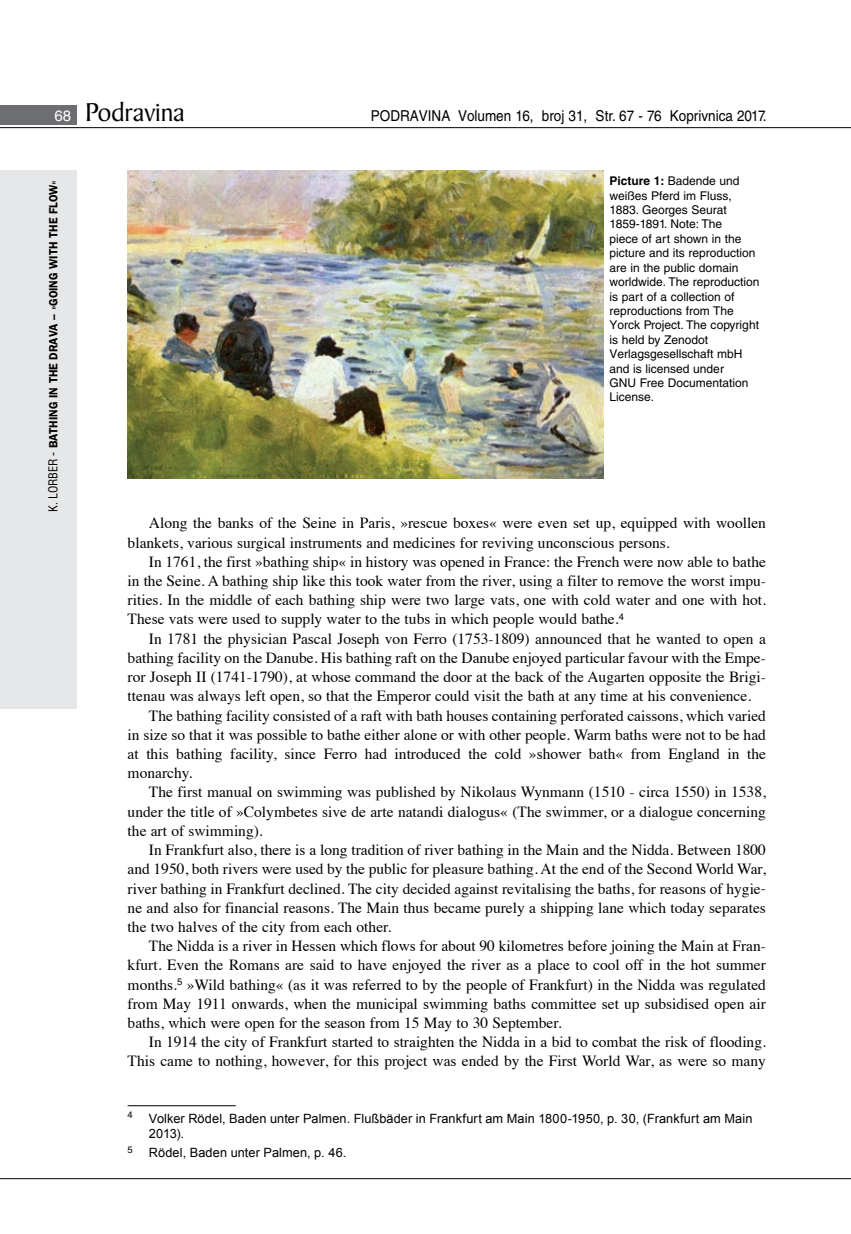
<style>
.page{position:relative;width:851px;height:1234px;background:#fff}
.page>*{position:absolute;margin:0;border:0;box-sizing:border-box;transform-origin:0 0}
.t1{font:27.6px "Baker Signet BT";color:#000}
.t2{font:15.45px/19.2px "Times";color:#000}
.t3{font:15px "Helvetica LT Skin 29";color:#000;scale:.9 1}
.t4{font:12.75px/15.3px "Arial";letter-spacing:.005em;color:#000}
.t5{font:12px/14.4px "Helvetica LT Skin 29";color:#000}
.t6{font:600 12px "ITC Franklin Gothic Skin 29";letter-spacing:-.005em;color:#000;scale:.95 1}
.t7{font:9.45px "Helvetica LT Skin 29";color:#000}
.s1{font-family:"Helvetica LT Skin 29";font-size:15px;color:#fff}
.s2{font-family:"Helvetica LT Skin 29";font-weight:400;font-stretch:condensed}
.s3{font-weight:700}
</style>
<div class="page">
<div style="left:0;top:170px;width:77px;height:538px;background:#e6e7e8"></div>
<div style="left:0;top:105px;width:77px;height:19px;background:#6d6e71"></div>
<hr style="left:0;top:127px;width:850px;height:1px;background:#000">
<hr style="left:0;top:1177px;width:850px;height:1px;background:#000">
<hr style="left:128px;top:1105px;width:108px;height:1px;background:#000">
<img style="left:128px;top:170px;width:475px;height:308px">
<h1 class="t1" style="left:55px;top:95px;width:131px"><span class="s1">68</span> Podravina</h1>
<p class="t3" style="left:371px;top:107px;width:441px">PODRAVINA Volumen 16, broj 31, Str. 67 - 76 Koprivnica 2017.</p>
<p class="t6" style="left:46px;top:512px;width:350px;rotate:-90deg"><span class="s2">K. LORBER -</span> BATHING IN THE DRAVA – »GOING WITH THE FLOW«</p>
<p class="t5" style="left:609px;top:174px;width:151px"><span class="s3">Picture 1:</span> Badende und weißes Pferd im Fluss,<br>1883. Georges Seurat<br>1859-1891. Note: The<br>piece of art shown in the picture and its reproduction are in the public domain worldwide. The reproduction is part of a collection of reproductions from The<br>Yorck Project. The copyright is held by Zenodot<br>Verlagsgesellschaft mbH and is licensed under<br>GNU Free Documentation<br>License.</p>
<p class="t2" style="left:128px;top:512px;width:639px;text-indent:21px">Along the banks of the Seine in Paris, »rescue boxes« were even set up, equipped with woollen blankets, various surgical instruments and medicines for reviving unconscious persons.</p>
<p class="t2" style="left:128px;top:550px;width:639px;text-align:justify;text-indent:21px">In 1761, the first »bathing ship« in history was opened in France: the French were now able to bathe in the Seine. A bathing ship like this took water from the river, using a filter to remove the worst impu&shy;rities. In the middle of each bathing ship were two large vats, one with cold water and one with hot.<br>These vats were used to supply water to the tubs in which people would bathe.<sup>4</sup></p>
<p class="t2" style="left:149px;top:627px;width:618px">In 1781 the physician Pascal Joseph von Ferro (1753-1809) announced that he wanted to open a</p>
<p class="t2" style="left:128px;top:646px;width:639px">bathing facility on the Danube. His bathing raft on the Danube enjoyed particular favour with the Empe-</p>
<p class="t2" style="left:128px;top:665px;width:639px">ror Joseph II (1741-1790), at whose command the door at the back of the Augarten opposite the Brigi-</p>
<p class="t2" style="left:128px;top:685px;width:625px">ttenau was always left open, so that the Emperor could visit the bath at any time at his convenience.</p>
<p class="t2" style="left:149px;top:704px;width:618px">The bathing facility consisted of a raft with bath houses containing perforated caissons, which varied</p>
<p class="t2" style="left:128px;top:723px;width:639px">in size so that it was possible to bathe either alone or with other people. Warm baths were not to be had</p>
<p class="t2" style="left:128px;top:742px;width:639px">at this bathing facility, since Ferro had introduced the cold »shower bath« from England in the</p>
<p class="t2" style="left:128px;top:761px;width:66px">monarchy.</p>
<p class="t2" style="left:149px;top:781px;width:618px">The first manual on swimming was published by Nikolaus Wynmann (1510 - circa 1550) in 1538,</p>
<p class="t2" style="left:128px;top:800px;width:639px">under the title of »Colymbetes sive de arte natandi dialogus« (The swimmer, or a dialogue concerning</p>
<p class="t2" style="left:128px;top:819px;width:137px">the art of swimming).</p>
<p class="t2" style="left:149px;top:838px;width:618px">In Frankfurt also, there is a long tradition of river bathing in the Main and the Nidda. Between 1800</p>
<p class="t2" style="left:128px;top:858px;width:639px">and 1950, both rivers were used by the public for pleasure bathing. At the end of the Second World War,</p>
<p class="t2" style="left:128px;top:877px;width:639px">river bathing in Frankfurt declined. The city decided against revitalising the baths, for reasons of hygie-</p>
<p class="t2" style="left:128px;top:896px;width:639px">ne and also for financial reasons. The Main thus became purely a shipping lane which today separates</p>
<p class="t2" style="left:128px;top:915px;width:265px">the two halves of the city from each other.</p>
<p class="t2" style="left:149px;top:934px;width:618px">The Nidda is a river in Hessen which flows for about 90 kilometres before joining the Main at Fran-</p>
<p class="t2" style="left:128px;top:953px;width:639px">kfurt. Even the Romans are said to have enjoyed the river as a place to cool off in the hot summer</p>
<p class="t2" style="left:128px;top:973px;width:639px">months.<sup>5</sup> »Wild bathing« (as it was referred to by the people of Frankfurt) in the Nidda was regulated</p>
<p class="t2" style="left:128px;top:992px;width:639px">from May 1911 onwards, when the municipal swimming baths committee set up subsidised open air</p>
<p class="t2" style="left:128px;top:1011px;width:435px">baths, which were open for the season from 15 May to 30 September.</p>
<p class="t2" style="left:149px;top:1030px;width:618px">In 1914 the city of Frankfurt started to straighten the Nidda in a bid to combat the risk of flooding.</p>
<p class="t2" style="left:128px;top:1049px;width:639px">This came to nothing, however, for this project was ended by the First World War, as were so many</p>
<p class="t7" style="left:128px;top:1109px;width:7px">4</p>
<p class="t4" style="left:149px;top:1110px;width:605px">Volker Rödel, Baden unter Palmen. Flußbäder in Frankfurt am Main 1800-1950, p. 30, (Frankfurt am Main<br>2013).</p>
<p class="t7" style="left:128px;top:1143px;width:7px">5</p>
<p class="t4" style="left:149px;top:1145px;width:199px">Rödel, Baden unter Palmen, p. 46.</p>
</div>
